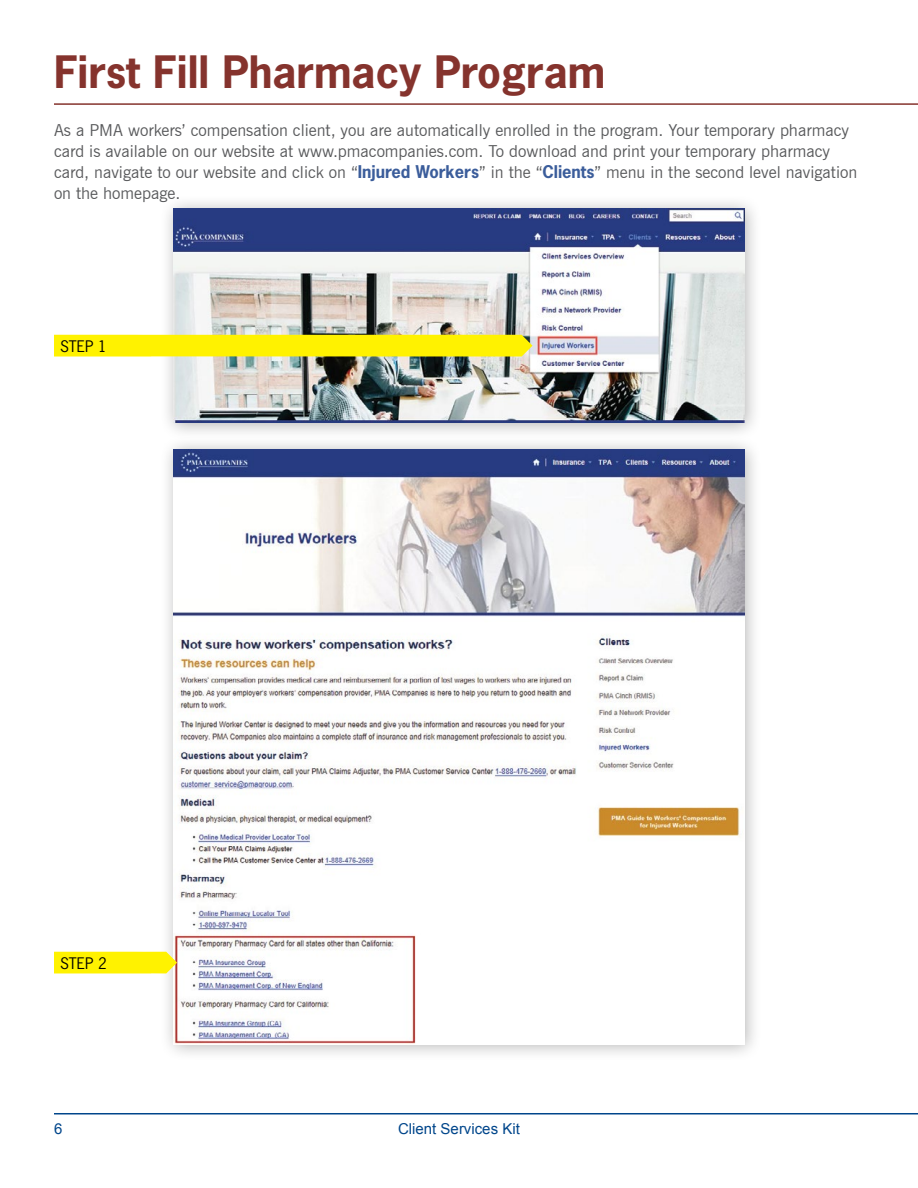
<style>
.page{position:relative;width:918px;height:1188px;background:#fff}
.page>*{position:absolute;margin:0;border:0;box-sizing:border-box;transform-origin:0 0}
.t1{font:700 42px "News Gothic";color:#85332d}
.t2{font:16.5px/21px "News Gothic BT";color:#58595b}
.t3{font:15px "Arial";color:#00468b}
.t4{font:15px "News Gothic";color:#000}
.s1{font-family:"News Gothic";font-weight:700;color:#3b5d9b}
</style>
<div class="page">
<hr style="left:54px;top:1113px;width:864px;height:1px;background:#00468b">
<hr style="left:54px;top:103px;width:810px;height:2px;background:#85332d">
<div style="left:159px;top:194px;width:603px;height:247px;background:#000;opacity:.3"></div>
<img style="left:173px;top:209px;width:572px;height:214px">
<div style="left:54px;top:335px;width:478px;height:22px;background:#fff200"></div>
<hr style="left:864px;top:103px;width:54px;height:2px;background:#85332d">
<div style="left:159px;top:435px;width:603px;height:627px;background:#000;opacity:.3"></div>
<img style="left:173px;top:449px;width:572px;height:595px">
<div style="left:54px;top:952px;width:123px;height:21px;background:#fff200"></div>
<h1 class="t1" style="left:54px;top:45px;width:553px">First Fill Pharmacy Program</h1>
<p class="t2" style="left:54px;top:120px;width:805px">As a PMA workers’ compensation client, you are automatically enrolled in the program. Your temporary pharmacy card is available on our website at www.pmacompanies.com. To download and print your temporary pharmacy card, navigate to our website and click on “<span class="s1">Injured Workers</span>” in the “<span class="s1">Clients</span>” menu in the second level navigation on the homepage.</p>
<p class="t4" style="left:60px;top:337px;width:48px">STEP 1</p>
<p class="t4" style="left:60px;top:954px;width:48px">STEP 2</p>
<p class="t3" style="left:54px;top:1120px;width:10px">6</p>
<p class="t3" style="left:398px;top:1120px;width:123px">Client Services Kit</p>
</div>
